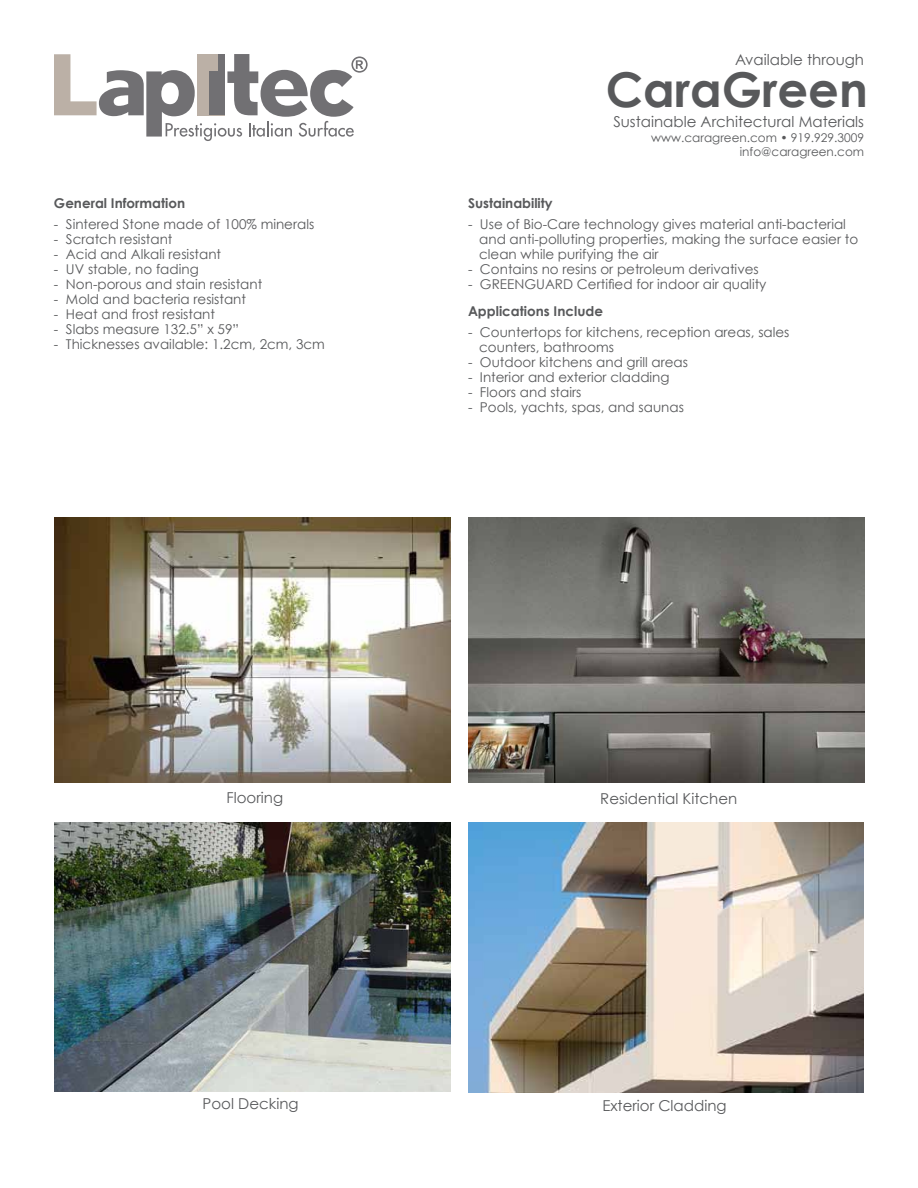
<style>
.page{position:relative;width:918px;height:1188px;background:#fff}
.page>*{position:absolute;margin:0;border:0;box-sizing:border-box;transform-origin:0 0}
.t1{font:700 48px "Century Gothic";color:#58595b}
.t2{font:15px "Century Gothic";color:#58595b}
.t3{font:13.5px/15px "Century Gothic";color:#58595b}
.t4{font:700 13.5px "Century Gothic";color:#58595b}
.t5{font:12px/14.4px "Century Gothic";color:#58595b;text-align:right}
</style>
<div class="page">
<svg style="left:54px;top:54px;width:314px;height:87px"></svg>
<img style="left:468px;top:518px;width:396px;height:265px">
<img style="left:54px;top:823px;width:396px;height:268px">
<img style="left:54px;top:518px;width:396px;height:265px">
<img style="left:468px;top:823px;width:396px;height:269px">
<p class="t2" style="left:735px;top:51px;width:130px">Available through</p>
<p class="t4" style="left:54px;top:195px;width:133px">General Information</p>
<p class="t3" style="left:54px;top:217px;width:262px">- Sintered Stone made of 100% minerals</p>
<p class="t3" style="left:54px;top:232px;width:120px">- Scratch resistant</p>
<p class="t3" style="left:54px;top:247px;width:169px">- Acid and Alkali resistant</p>
<p class="t3" style="left:54px;top:262px;width:146px">- UV stable, no fading</p>
<p class="t3" style="left:54px;top:277px;width:210px">- Non-porous and stain resistant</p>
<p class="t3" style="left:54px;top:292px;width:194px">- Mold and bacteria resistant</p>
<p class="t3" style="left:54px;top:307px;width:163px">- Heat and frost resistant</p>
<p class="t3" style="left:54px;top:322px;width:187px">- Slabs measure 132.5” x 59”</p>
<p class="t3" style="left:54px;top:337px;width:272px">- Thicknesses available: 1.2cm, 2cm, 3cm</p>
<h1 class="t1" style="left:606px;top:59px;width:264px">CaraGreen</h1>
<p class="t2" style="left:613px;top:113px;width:252px">Sustainable Architectural Materials</p>
<p class="t5" style="left:651px;top:130px;width:214px">www.caragreen.com • 919.929.3009 info@caragreen.com</p>
<p class="t4" style="left:468px;top:195px;width:86px">Sustainability</p>
<p class="t3" style="left:479px;top:217px;width:381px;text-indent:-11px">- Use of Bio-Care technology gives material anti-bacterial and anti-polluting properties, making the surface easier to clean while purifying the air</p>
<p class="t3" style="left:468px;top:262px;width:292px">- Contains no resins or petroleum derivatives</p>
<p class="t3" style="left:468px;top:277px;width:300px">- GREENGUARD Certified for indoor air quality</p>
<p class="t4" style="left:468px;top:303px;width:136px">Applications Include</p>
<p class="t3" style="left:479px;top:325px;width:312px;text-indent:-11px">- Countertops for kitchens, reception areas, sales counters, bathrooms</p>
<p class="t3" style="left:468px;top:355px;width:222px">- Outdoor kitchens and grill areas</p>
<p class="t3" style="left:468px;top:370px;width:203px">- Interior and exterior cladding</p>
<p class="t3" style="left:468px;top:385px;width:115px">- Floors and stairs</p>
<p class="t3" style="left:468px;top:400px;width:217px">- Pools, yachts, spas, and saunas</p>
<p class="t2" style="left:226px;top:788px;width:58px">Flooring</p>
<p class="t2" style="left:600px;top:790px;width:139px">Residential Kitchen</p>
<p class="t2" style="left:203px;top:1095px;width:98px">Pool Decking</p>
<p class="t2" style="left:602px;top:1096px;width:126px">Exterior Cladding</p>
</div>
